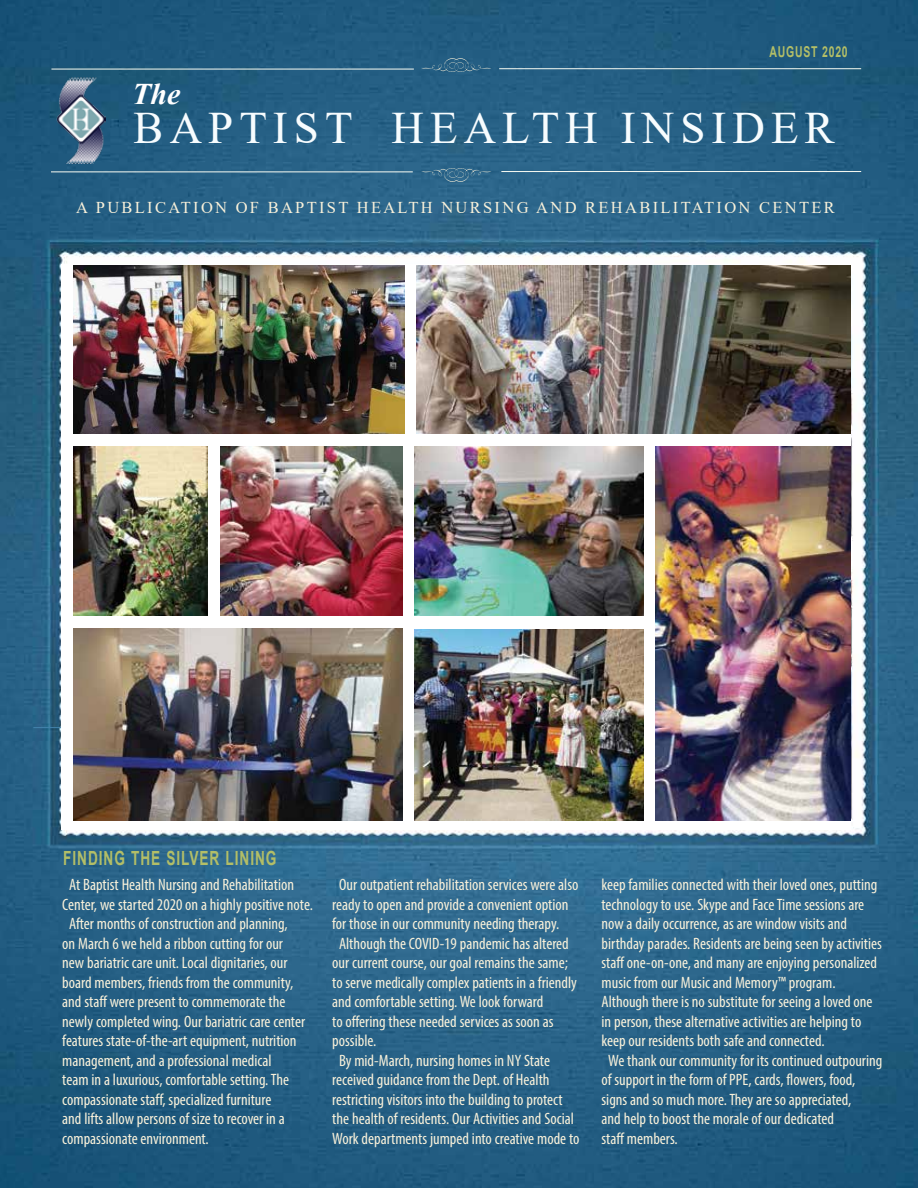
<style>
.page{position:relative;width:918px;height:1188px;background:#fff}
.page>*{position:absolute;margin:0;border:0;box-sizing:border-box;transform-origin:0 0}
.t1{font:45px "Times New Roman";letter-spacing:.135em;color:#f7fcfe}
.t2{font:italic 700 30px "Times New Roman";color:#fff}
.t3{font:700 19.5px "Arial";letter-spacing:.07em;color:#b3be67;scale:.7 1}
.t4{font:condensed 16.5px "Myriad Pro";color:#f9f1da}
.t5{font:16.5px "Times New Roman";letter-spacing:.14em;color:#f9f1da}
.t6{font:700 15px "Arial";letter-spacing:.07em;color:#b3be67;scale:.7 1}
</style>
<div class="page">
<img style="left:0;top:0;width:918px;height:1188px">
<hr style="left:33px;top:727px;width:223px;height:1px;background:#4484ad">
<hr style="left:51px;top:172px;width:362px;height:1px;background:#f8fbf2">
<hr style="left:501px;top:171px;width:360px;height:1px;background:#f8fbf2">
<hr style="left:51px;top:69px;width:363px;height:1px;background:#f8fbf2">
<hr style="left:499px;top:68px;width:362px;height:1px;background:#f8fbf2">
<svg style="left:422px;top:168px;width:69px;height:14px"></svg>
<svg style="left:422px;top:58px;width:69px;height:14px"></svg>
<img style="left:56px;top:76px;width:50px;height:88px">
<div style="left:61px;top:264px;width:790px;height:566px;background:#fff"></div>
<img style="left:73px;top:265px;width:331px;height:169px">
<img style="left:73px;top:447px;width:135px;height:168px">
<img style="left:220px;top:447px;width:183px;height:168px">
<img style="left:656px;top:447px;width:195px;height:374px">
<img style="left:73px;top:629px;width:330px;height:191px">
<img style="left:415px;top:629px;width:229px;height:192px">
<img style="left:416px;top:265px;width:435px;height:169px">
<img style="left:415px;top:447px;width:229px;height:168px">
<h2 class="t2" style="left:132px;top:73px;width:50px">The</h2>
<p class="t6" style="left:770px;top:41px;width:113px">AUGUST 2020</p>
<h1 class="t1" style="left:134px;top:96px;width:703px">BAPTIST HEALTH INSIDER</h1>
<p class="t5" style="left:76px;top:196px;width:760px">A PUBLICATION OF BAPTIST HEALTH NURSING AND REHABILITATION CENTER</p>
<p class="t3" style="left:63px;top:845px;width:306px">FINDING THE SILVER LINING</p>
<p class="t4" style="left:69px;top:875px;width:227px">At Baptist Health Nursing and Rehabilitation</p>
<p class="t4" style="left:62px;top:894px;width:252px">Center, we started 2020 on a highly positive note.</p>
<p class="t4" style="left:69px;top:914px;width:220px">After months of construction and planning,</p>
<p class="t4" style="left:62px;top:933px;width:222px">on March 6 we held a ribbon cutting for our</p>
<p class="t4" style="left:62px;top:953px;width:227px">new bariatric care unit. Local dignitaries, our</p>
<p class="t4" style="left:62px;top:973px;width:232px">board members, friends from the community,</p>
<p class="t4" style="left:62px;top:992px;width:225px">and staff were present to commemorate the</p>
<p class="t4" style="left:62px;top:1012px;width:244px">newly completed wing. Our bariatric care center</p>
<p class="t4" style="left:62px;top:1031px;width:236px">features state-of-the-art equipment, nutrition</p>
<p class="t4" style="left:62px;top:1051px;width:211px">management, and a professional medical</p>
<p class="t4" style="left:62px;top:1070px;width:228px">team in a luxurious, comfortable setting. The</p>
<p class="t4" style="left:62px;top:1090px;width:211px">compassionate staff, specialized furniture</p>
<p class="t4" style="left:62px;top:1109px;width:224px">and lifts allow persons of size to recover in a</p>
<p class="t4" style="left:62px;top:1129px;width:148px">compassionate environment.</p>
<p class="t4" style="left:339px;top:875px;width:241px">Our outpatient rehabilitation services were also</p>
<p class="t4" style="left:332px;top:895px;width:238px">ready to open and provide a convenient option</p>
<p class="t4" style="left:332px;top:914px;width:229px">for those in our community needing therapy.</p>
<p class="t4" style="left:339px;top:934px;width:231px">Although the COVID-19 pandemic has altered</p>
<p class="t4" style="left:332px;top:953px;width:237px">our current course, our goal remains the same;</p>
<p class="t4" style="left:332px;top:973px;width:246px">to serve medically complex patients in a friendly</p>
<p class="t4" style="left:332px;top:992px;width:213px">and comfortable setting. We look forward</p>
<p class="t4" style="left:332px;top:1012px;width:223px">to offering these needed services as soon as</p>
<p class="t4" style="left:332px;top:1031px;width:46px">possible.</p>
<p class="t4" style="left:339px;top:1051px;width:213px">By mid-March, nursing homes in NY State</p>
<p class="t4" style="left:332px;top:1070px;width:219px">received guidance from the Dept. of Health</p>
<p class="t4" style="left:332px;top:1090px;width:232px">restricting visitors into the building to protect</p>
<p class="t4" style="left:332px;top:1109px;width:243px">the health of residents. Our Activities and Social</p>
<p class="t4" style="left:332px;top:1129px;width:249px">Work departments jumped into creative mode to</p>
<p class="t4" style="left:602px;top:875px;width:277px">keep families connected with their loved ones, putting</p>
<p class="t4" style="left:602px;top:894px;width:264px">technology to use. Skype and Face Time sessions are</p>
<p class="t4" style="left:602px;top:914px;width:247px">now a daily occurrence, as are window visits and</p>
<p class="t4" style="left:602px;top:933px;width:282px">birthday parades. Residents are being seen by activities</p>
<p class="t4" style="left:602px;top:953px;width:277px">staff one-on-one, and many are enjoying personalized</p>
<p class="t4" style="left:602px;top:973px;width:236px">music from our Music and Memory™ program.</p>
<p class="t4" style="left:602px;top:992px;width:272px">Although there is no substitute for seeing a loved one</p>
<p class="t4" style="left:602px;top:1012px;width:261px">in person, these alternative activities are helping to</p>
<p class="t4" style="left:602px;top:1031px;width:225px">keep our residents both safe and connected.</p>
<p class="t4" style="left:608px;top:1051px;width:276px">We thank our community for its continued outpouring</p>
<p class="t4" style="left:602px;top:1070px;width:255px">of support in the form of PPE, cards, flowers, food,</p>
<p class="t4" style="left:602px;top:1090px;width:251px">signs and so much more. They are so appreciated,</p>
<p class="t4" style="left:602px;top:1109px;width:234px">and help to boost the morale of our dedicated</p>
<p class="t4" style="left:602px;top:1129px;width:78px">staff members.</p>
</div>
